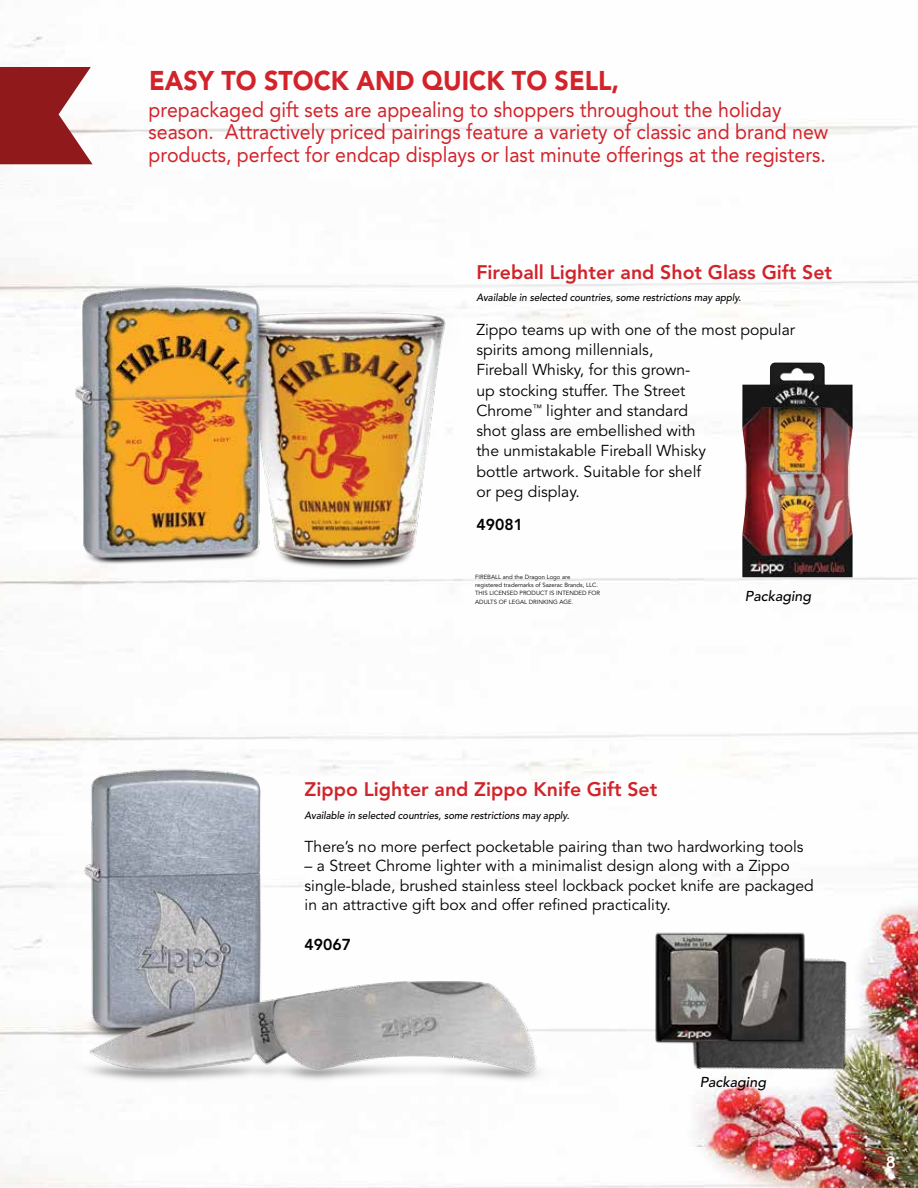
<style>
.page{position:relative;width:918px;height:1188px;background:#fff}
.page>*{position:absolute;margin:0;border:0;box-sizing:border-box;transform-origin:0 0}
.t1{font:900 27px "Avenir";color:#d2232a;scale:.93 1}
.t2{font:21px/22.5px "Avenir";color:#d2232a;scale:.93 1}
.t3{font:800 19.5px "Avenir";color:#d2232a}
.t4{font:600 16.5px "Avenir Next";color:#fff}
.t5{font:15.75px/20.2px "Avenir";color:#000}
.t6{font:800 15.75px "Avenir";color:#000}
.t7{font:italic 500 14.25px "Avenir";color:#000}
.t8{font:italic 500 10.5px "Avenir";color:#000;scale:.93 1}
.t9{font:6px/8.2px "Avenir";color:#000}
</style>
<div class="page">
<img style="left:0;top:36px;width:918px;height:1152px">
<img style="left:742px;top:362px;width:111px;height:215px">
<img style="left:69px;top:752px;width:480px;height:346px">
<svg style="left:0;top:67px;width:93px;height:97px"></svg>
<img style="left:55px;top:273px;width:410px;height:315px">
<img style="left:661px;top:917px;width:215px;height:195px">
<img style="left:654px;top:928px;width:153px;height:121px">
<h1 class="t1" style="left:149px;top:64px;width:507px">EASY TO STOCK AND QUICK TO SELL,</h1>
<h2 class="t2" style="left:149px;top:98px;width:733px">prepackaged gift sets are appealing to shoppers throughout the holiday season. Attractively priced pairings feature a variety of classic and brand new products, perfect for endcap displays or last minute offerings at the registers.</h2>
<p class="t3" style="left:476px;top:260px;width:357px">Fireball Lighter and Shot Glass Gift Set</p>
<p class="t8" style="left:476px;top:291px;width:286px">Available in selected countries, some restrictions may apply.</p>
<p class="t5" style="left:476px;top:320px;width:320px">Zippo teams up with one of the most popular spirits among millennials,<br>Fireball Whisky, for this grown-<br>up stocking stuffer. The Street<br>Chrome<sup>™</sup> lighter and standard<br>shot glass are embellished with<br>the unmistakable Fireball Whisky<br>bottle artwork. Suitable for shelf<br>or peg display.</p>
<p class="t6" style="left:476px;top:515px;width:48px">49081</p>
<p class="t9" style="left:475px;top:573px;width:126px">FIREBALL and the Dragon Logo are<br>registered trademarks of Sazerac Brands, LLC.<br>THIS LICENSED PRODUCT IS INTENDED FOR ADULTS OF LEGAL DRINKING AGE.</p>
<p class="t7" style="left:745px;top:588px;width:68px">Packaging</p>
<p class="t3" style="left:305px;top:778px;width:354px">Zippo Lighter and Zippo Knife Gift Set</p>
<p class="t8" style="left:305px;top:809px;width:286px">Available in selected countries, some restrictions may apply.</p>
<p class="t5" style="left:305px;top:836px;width:501px">There’s no more perfect pocketable pairing than two hardworking tools</p>
<p class="t5" style="left:305px;top:856px;width:511px;line-height:19.5px">– a Street Chrome lighter with a minimalist design along with a Zippo single-blade, brushed stainless steel lockback pocket knife are packaged in an attractive gift box and offer refined practicality.</p>
<p class="t6" style="left:305px;top:935px;width:48px">49067</p>
<p class="t7" style="left:700px;top:1074px;width:68px">Packaging</p>
<p class="t4" style="left:886px;top:1148px;width:12px">8</p>
</div>
